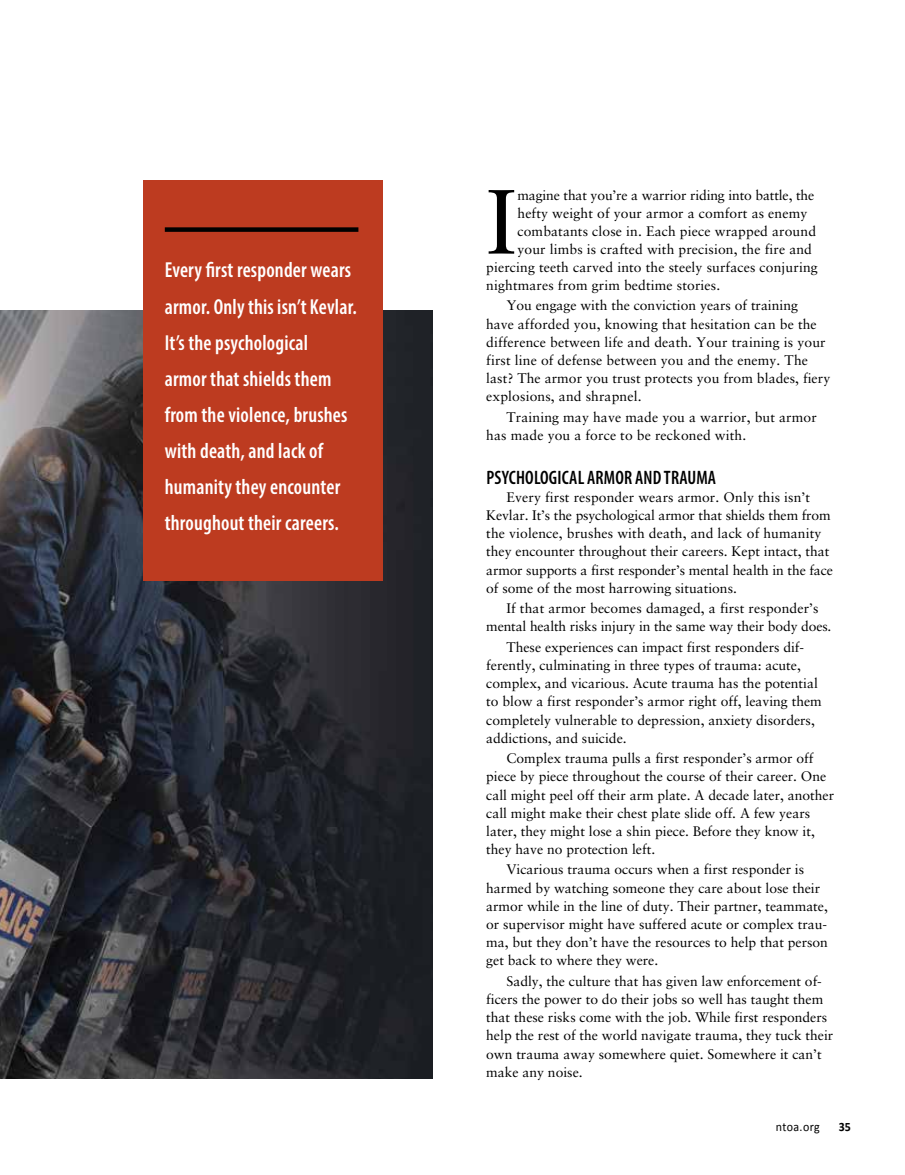
<style>
.page{position:relative;width:905px;height:1175px;background:#fff}
.page>*{position:absolute;margin:0;border:0;box-sizing:border-box;transform-origin:0 0}
.t1{font:91.2px "Sabon LT Pro";color:#000}
.t2{font:600 condensed 21.75px/36px "Myriad Pro";letter-spacing:.01em;color:#fff;scale:.94 1}
.t3{font:600 condensed 19.5px "Myriad Pro";letter-spacing:.01em;color:#000;scale:.94 1}
.t4{font:13.8px/18.1px "Sabon LT Pro";color:#000}
.t5{font:12.75px "Calibri";letter-spacing:.03em;color:#000;scale:.94 1}
.t6{font:700 12.75px "Calibri";color:#000;scale:.94 1}
</style>
<div class="page">
<img style="left:0;top:310px;width:432px;height:768px">
<div style="left:142px;top:180px;width:240px;height:400px;background:#bd3b20"></div>
<div style="left:165px;top:227px;width:193px;height:5px;background:#000"></div>
<h2 class="t2" style="left:165px;top:252px;width:206px">Every first responder wears armor. Only this isn’t Kevlar.<br>It’s the psychological<br>armor that shields them from the violence, brushes with death, and lack of humanity they encounter throughout their careers.</h2>
<h1 class="t1" style="left:486px;top:165px;width:32px">I</h1>
<p class="t4" style="left:517px;top:185px;width:298px">magine that you’re a warrior riding into battle, the</p>
<p class="t4" style="left:517px;top:203px;width:291px">hefty weight of your armor a comfort as enemy</p>
<p class="t4" style="left:517px;top:221px;width:300px">combatants close in. Each piece wrapped around</p>
<p class="t4" style="left:517px;top:239px;width:296px">your limbs is crafted with precision, the fire and</p>
<p class="t4" style="left:486px;top:258px;width:333px">piercing teeth carved into the steely surfaces conjuring</p>
<p class="t4" style="left:486px;top:276px;width:235px">nightmares from grim bedtime stories.</p>
<p class="t4" style="left:486px;top:296px;width:345px;text-indent:20px">You engage with the conviction years of training<br>have afforded you, knowing that hesitation can be the difference between life and death. Your training is your first line of defense between you and the enemy. The last? The armor you trust protects you from blades, fiery explosions, and shrapnel.</p>
<p class="t4" style="left:486px;top:407px;width:332px;text-indent:20px">Training may have made you a warrior, but armor has made you a force to be reckoned with.</p>
<h3 class="t3" style="left:486px;top:465px;width:246px">PSYCHOLOGICAL ARMOR AND TRAUMA</h3>
<p class="t4" style="left:486px;top:487px;width:348px;text-indent:20px">Every first responder wears armor. Only this isn’t Kevlar. It’s the psychological armor that shields them from the violence, brushes with death, and lack of humanity they encounter throughout their careers. Kept intact, that armor supports a first responder’s mental health in the face of some of the most harrowing situations.</p>
<p class="t4" style="left:486px;top:599px;width:347px;text-align:center">If that armor becomes damaged, a first responder’s mental health risks injury in the same way their body does.</p>
<p class="t4" style="left:486px;top:637px;width:337px;text-indent:20px">These experiences can impact first responders dif&shy;ferently, culminating in three types of trauma: acute, complex, and vicarious. Acute trauma has the potential to blow a first responder’s armor right off, leaving them completely vulnerable to depression, anxiety disorders, addictions, and suicide.</p>
<p class="t4" style="left:486px;top:749px;width:349px;text-indent:20px">Complex trauma pulls a first responder’s armor off piece by piece throughout the course of their career. One call might peel off their arm plate. A decade later, another call might make their chest plate slide off. A few years later, they might lose a shin piece. Before they know it, they have no protection left.</p>
<p class="t4" style="left:486px;top:860px;width:343px;text-indent:20px">Vicarious trauma occurs when a first responder is harmed by watching someone they care about lose their armor while in the line of duty. Their partner, teammate, or supervisor might have suffered acute or complex trau&shy;ma, but they don’t have the resources to help that person get back to where they were.</p>
<p class="t4" style="left:486px;top:971px;width:348px;text-indent:20px">Sadly, the culture that has given law enforcement of&shy;ficers the power to do their jobs so well has taught them that these risks come with the job. While first responders help the rest of the world navigate trauma, they tuck their own trauma away somewhere quiet. Somewhere it can’t make any noise.</p>
<p class="t5" style="left:775px;top:1118px;width:48px">ntoa.org</p>
<p class="t6" style="left:838px;top:1117px;width:15px">35</p>
</div>
